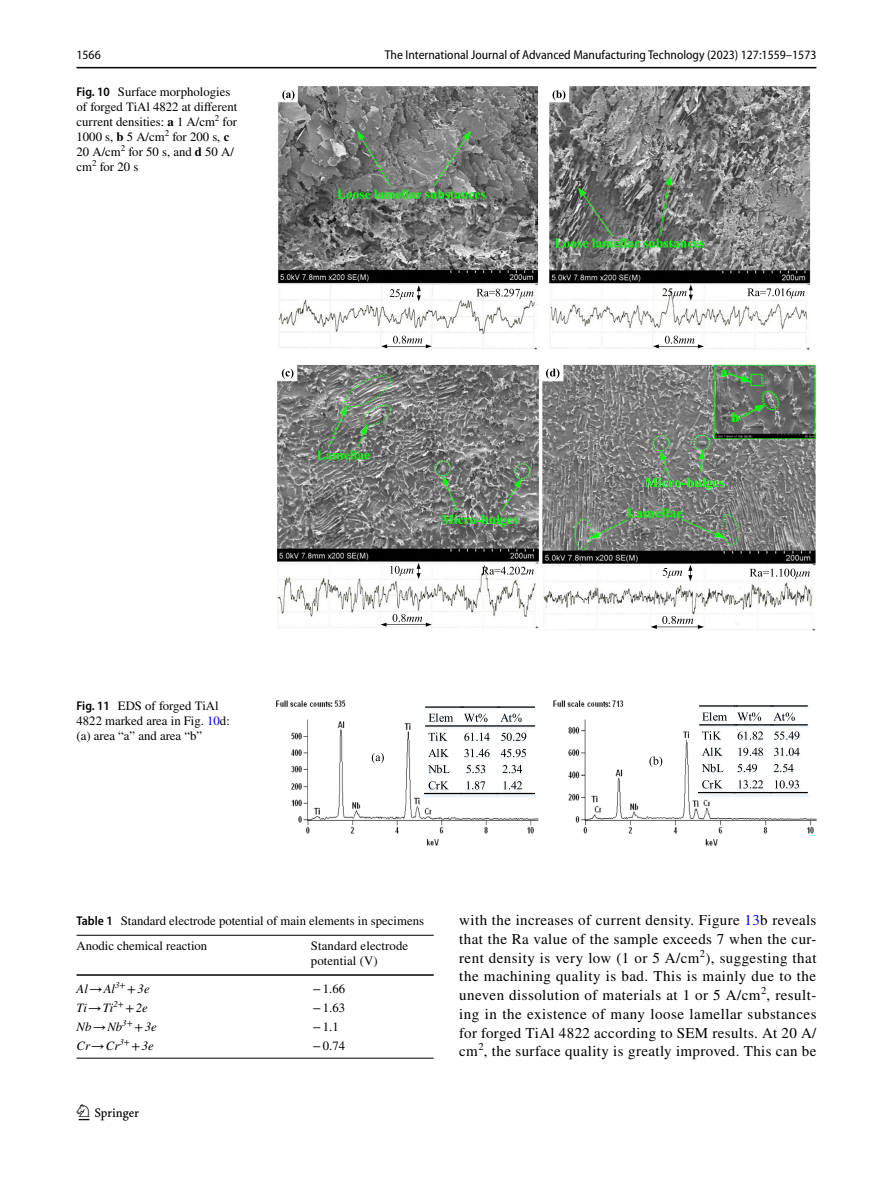
<style>
.page{position:relative;width:893px;height:1187px;background:#fff}
.page>*{position:absolute;margin:0;border:0;box-sizing:border-box;transform-origin:0 0}
.t1{font:22.5px "Springnew Regular 2";color:#000}
.t2{font:15px/18.8px "STIX";letter-spacing:.025em;color:#000;text-align:justify}
.t3{font:12.75px/15px "STIX";color:#000}
.t4{font:semi-condensed 12.75px "Myriad Pro";color:#000}
.t5{font:italic 12.75px "STIX";color:#000}
.s1{font-family:"Myriad Pro";font-weight:600;font-stretch:semi-condensed}
.s2{font-weight:700}
.s3{color:#00f}
.s4{font-family:"Times New Roman"}
.s5{font-style:normal}
</style>
<div class="page">
<hr style="left:77px;top:67px;width:739px;height:1px;background:#000">
<img style="left:278px;top:87px;width:538px;height:543px">
<svg style="left:476px;top:289px;width:57px;height:10px"></svg>
<svg style="left:381px;top:336px;width:51px;height:12px"></svg>
<svg style="left:390px;top:285px;width:31px;height:16px"></svg>
<svg style="left:337px;top:131px;width:148px;height:68px;background:#748374"></svg>
<svg style="left:282px;top:90px;width:12px;height:10px"></svg>
<svg style="left:747px;top:288px;width:58px;height:10px"></svg>
<svg style="left:653px;top:336px;width:51px;height:12px"></svg>
<svg style="left:662px;top:284px;width:31px;height:16px"></svg>
<svg style="left:555px;top:175px;width:149px;height:73px;background:#6b796b"></svg>
<svg style="left:553px;top:90px;width:12px;height:10px"></svg>
<svg style="left:482px;top:566px;width:52px;height:8px"></svg>
<svg style="left:381px;top:614px;width:51px;height:12px"></svg>
<svg style="left:390px;top:563px;width:31px;height:16px"></svg>
<svg style="left:317px;top:375px;width:74px;height:84px;background:#798879"></svg>
<svg style="left:435px;top:460px;width:95px;height:66px;background:#758675"></svg>
<svg style="left:282px;top:368px;width:11px;height:10px"></svg>
<svg style="left:663px;top:568px;width:19px;height:10px"></svg>
<svg style="left:750px;top:568px;width:60px;height:11px"></svg>
<svg style="left:651px;top:616px;width:53px;height:13px"></svg>
<svg style="left:688px;top:564px;width:4px;height:17px"></svg>
<svg style="left:645px;top:365px;width:170px;height:125px;background:#757f75"></svg>
<svg style="left:574px;top:508px;width:164px;height:41px;background:#788778"></svg>
<svg style="left:546px;top:368px;width:13px;height:10px"></svg>
<img style="left:276px;top:700px;width:540px;height:145px">
<svg style="left:429px;top:713px;width:24px;height:8px"></svg>
<svg style="left:464px;top:713px;width:23px;height:9px"></svg>
<svg style="left:500px;top:713px;width:22px;height:9px"></svg>
<hr style="left:425px;top:706px;width:37px;height:1px;background:#000">
<hr style="left:463px;top:706px;width:35px;height:1px;background:#000">
<hr style="left:499px;top:706px;width:36px;height:1px;background:#000">
<svg style="left:428px;top:732px;width:19px;height:8px"></svg>
<svg style="left:464px;top:732px;width:26px;height:9px"></svg>
<svg style="left:501px;top:732px;width:25px;height:9px"></svg>
<hr style="left:425px;top:725px;width:110px;height:1px;background:#000">
<svg style="left:428px;top:748px;width:21px;height:9px"></svg>
<svg style="left:464px;top:749px;width:26px;height:8px"></svg>
<svg style="left:501px;top:749px;width:25px;height:8px"></svg>
<svg style="left:428px;top:764px;width:22px;height:9px"></svg>
<svg style="left:466px;top:765px;width:19px;height:8px"></svg>
<svg style="left:502px;top:765px;width:20px;height:8px"></svg>
<svg style="left:429px;top:781px;width:20px;height:8px"></svg>
<hr style="left:424px;top:792px;width:38px;height:2px;background:#000">
<svg style="left:459px;top:781px;width:26px;height:12px"></svg>
<hr style="left:461px;top:792px;width:37px;height:2px;background:#000">
<svg style="left:496px;top:781px;width:26px;height:12px"></svg>
<hr style="left:498px;top:792px;width:37px;height:2px;background:#000">
<svg style="left:372px;top:752px;width:12px;height:11px"></svg>
<svg style="left:702px;top:712px;width:25px;height:8px"></svg>
<hr style="left:699px;top:705px;width:36px;height:1px;background:#000">
<hr style="left:736px;top:705px;width:36px;height:1px;background:#000">
<hr style="left:772px;top:705px;width:36px;height:1px;background:#000">
<svg style="left:702px;top:731px;width:19px;height:8px"></svg>
<svg style="left:738px;top:731px;width:25px;height:8px"></svg>
<svg style="left:774px;top:731px;width:25px;height:8px"></svg>
<hr style="left:699px;top:724px;width:36px;height:1px;background:#000">
<svg style="left:734px;top:712px;width:27px;height:13px"></svg>
<hr style="left:736px;top:724px;width:36px;height:1px;background:#000">
<svg style="left:770px;top:712px;width:25px;height:13px"></svg>
<hr style="left:772px;top:724px;width:36px;height:1px;background:#000">
<svg style="left:702px;top:747px;width:21px;height:8px"></svg>
<svg style="left:738px;top:747px;width:25px;height:9px"></svg>
<svg style="left:774px;top:747px;width:26px;height:9px"></svg>
<svg style="left:702px;top:763px;width:21px;height:9px"></svg>
<svg style="left:737px;top:764px;width:20px;height:8px"></svg>
<svg style="left:774px;top:764px;width:19px;height:8px"></svg>
<svg style="left:702px;top:780px;width:21px;height:8px"></svg>
<hr style="left:698px;top:791px;width:37px;height:2px;background:#000">
<svg style="left:733px;top:780px;width:30px;height:12px"></svg>
<hr style="left:735px;top:791px;width:37px;height:2px;background:#000">
<svg style="left:769px;top:780px;width:30px;height:12px"></svg>
<hr style="left:771px;top:791px;width:37px;height:2px;background:#000">
<svg style="left:649px;top:756px;width:13px;height:11px"></svg>
<hr style="left:77px;top:934px;width:234px;height:1px;background:#000">
<hr style="left:77px;top:974px;width:234px;height:1px;background:#000">
<hr style="left:311px;top:934px;width:123px;height:1px;background:#000">
<hr style="left:311px;top:974px;width:123px;height:1px;background:#000">
<hr style="left:77px;top:1057px;width:234px;height:1px;background:#000">
<hr style="left:311px;top:1057px;width:123px;height:1px;background:#000">
<p class="t4" style="left:77px;top:48px;width:26px">1566</p>
<p class="t4" style="left:385px;top:48px;width:433px">The International Journal of Advanced Manufacturing Technology (2023) 127:1559–1573</p>
<p class="t3" style="left:77px;top:85px;width:162px"><span class="s1">Fig. 10</span> Surface morphologies of forged TiAl 4822 at different current densities: <span class="s2">a</span> 1 A/cm<sup>2</sup> for<br>1000 s, <span class="s2">b</span> 5 A/cm<sup>2</sup> for 200 s, <span class="s2">c<br></span>20 A/cm<sup>2</sup> for 50 s, and <span class="s2">d</span> 50 A/ cm<sup>2</sup> for 20 s</p>
<p class="t3" style="left:77px;top:699px;width:155px"><span class="s1">Fig. 11</span> EDS of forged TiAl<br>4822 marked area in Fig. <span class="s3">10</span>d: (a) area “a” and area “b”</p>
<p class="t3" style="left:77px;top:908px;width:349px;line-height:25.5px"><span class="s1">Table 1</span> Standard electrode potential of main elements in specimens<br>Anodic chemical reaction</p>
<p class="t3" style="left:311px;top:939px;width:99px">Standard electrode potential (V)</p>
<p class="t5" style="left:77px;top:980px;width:75px">Al<span class="s4">→</span>Al<sup>3</sup><sup>+</sup> <span class="s5">+</span>3e</p>
<p class="t3" style="left:313px;top:982px;width:34px">−1.66</p>
<p class="t5" style="left:77px;top:998px;width:73px">Ti<span class="s4">→</span>Ti<sup>2</sup><sup>+</sup> <span class="s5">+</span>2e</p>
<p class="t3" style="left:313px;top:1001px;width:34px">−1.63</p>
<p class="t5" style="left:77px;top:1017px;width:82px">Nb<span class="s4">→</span>Nb<sup>3</sup><sup>+</sup> <span class="s5">+</span>3e</p>
<p class="t3" style="left:313px;top:1019px;width:28px">−1.1</p>
<p class="t5" style="left:77px;top:1036px;width:79px">Cr<span class="s4">→</span>Cr<sup>3</sup><sup>+</sup> <span class="s5">+</span>3e</p>
<p class="t3" style="left:313px;top:1038px;width:34px">−0.74</p>
<h1 class="t1" style="left:79px;top:1104px;width:62px">1 3</h1>
<p class="t2" style="left:459px;top:911px;width:359px">with the increases of current density. Figure <span class="s3">13</span>b reveals that the Ra value of the sample exceeds 7 when the cur&shy;rent density is very low (1 or 5 A/cm<sup>2</sup>), suggesting that the machining quality is bad. This is mainly due to the uneven dissolution of materials at 1 or 5 A/cm<sup>2</sup>, result&shy;ing in the existence of many loose lamellar substances for forged TiAl 4822 according to SEM results. At 20 A/ cm<sup>2</sup>, the surface quality is greatly improved. This can be</p>
</div>
